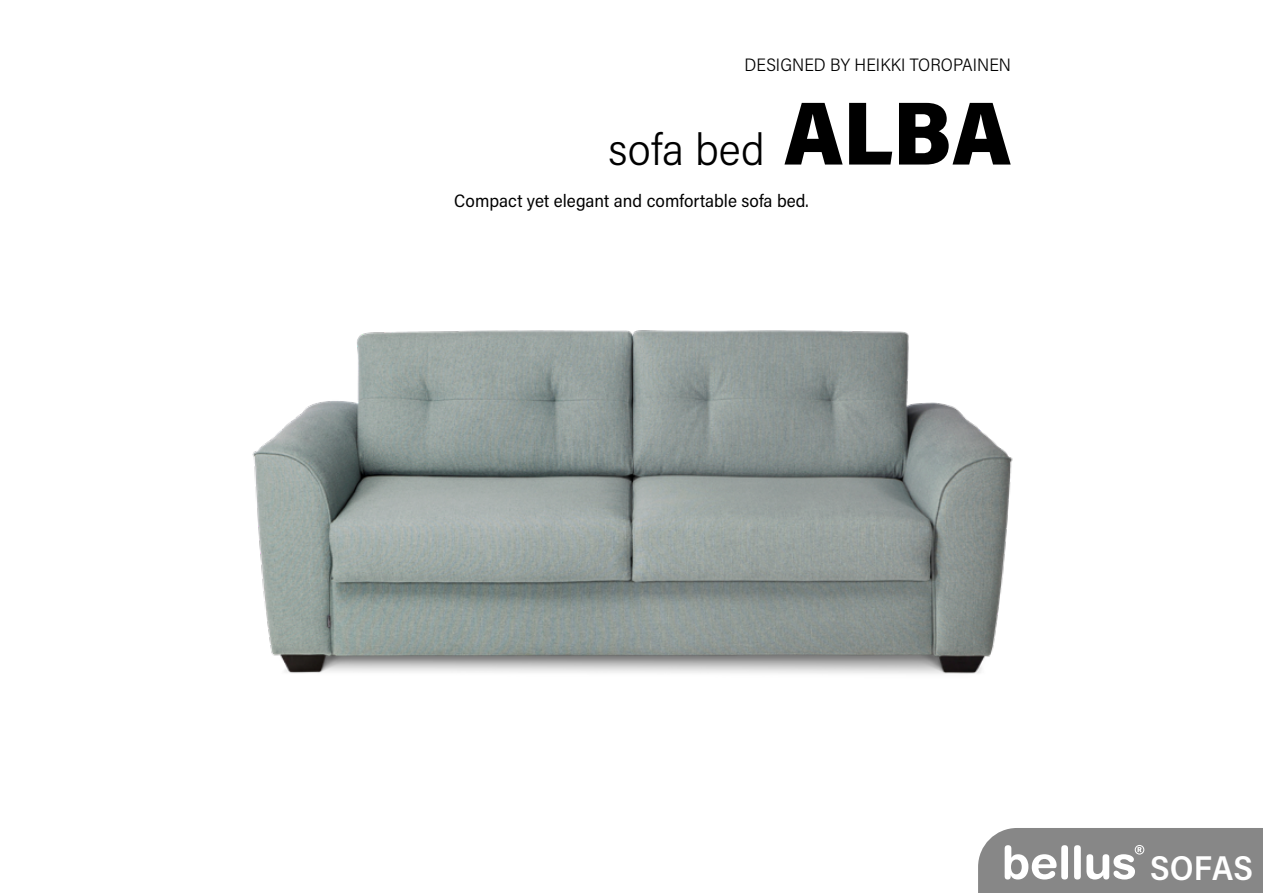
<style>
.page{position:relative;width:1263px;height:893px;background:#fff}
.page>*{position:absolute;margin:0;border:0;box-sizing:border-box;transform-origin:0 0}
.t1{font:300 45px "Acumin Pro Semi Cond";letter-spacing:.005em;color:#000}
.t2{font:600 34.5px "Acumin Pro Semi Cond";color:#fff}
.t3{font:18px "Acumin Pro Semi Cond";color:#000}
.t4{font:300 18px "Acumin Pro Semi Cond";color:#000}
.s1{font-weight:900;font-size:90px}
</style>
<div class="page">
<img style="left:252px;top:330px;width:761px;height:344px">
<svg style="left:978px;top:828px;width:285px;height:65px;background:#969696"></svg>
<p class="t4" style="left:744px;top:52px;width:268px">DESIGNED BY HEIKKI TOROPAINEN</p>
<h1 class="t1" style="left:609px;top:118px;width:404px">sofa bed <span class="s1">ALBA</span></h1>
<p class="t3" style="left:454px;top:188px;width:356px">Compact yet elegant and comfortable sofa bed.</p>
<h2 class="t2" style="left:1150px;top:843px;width:104px">SOFAS</h2>
</div>
